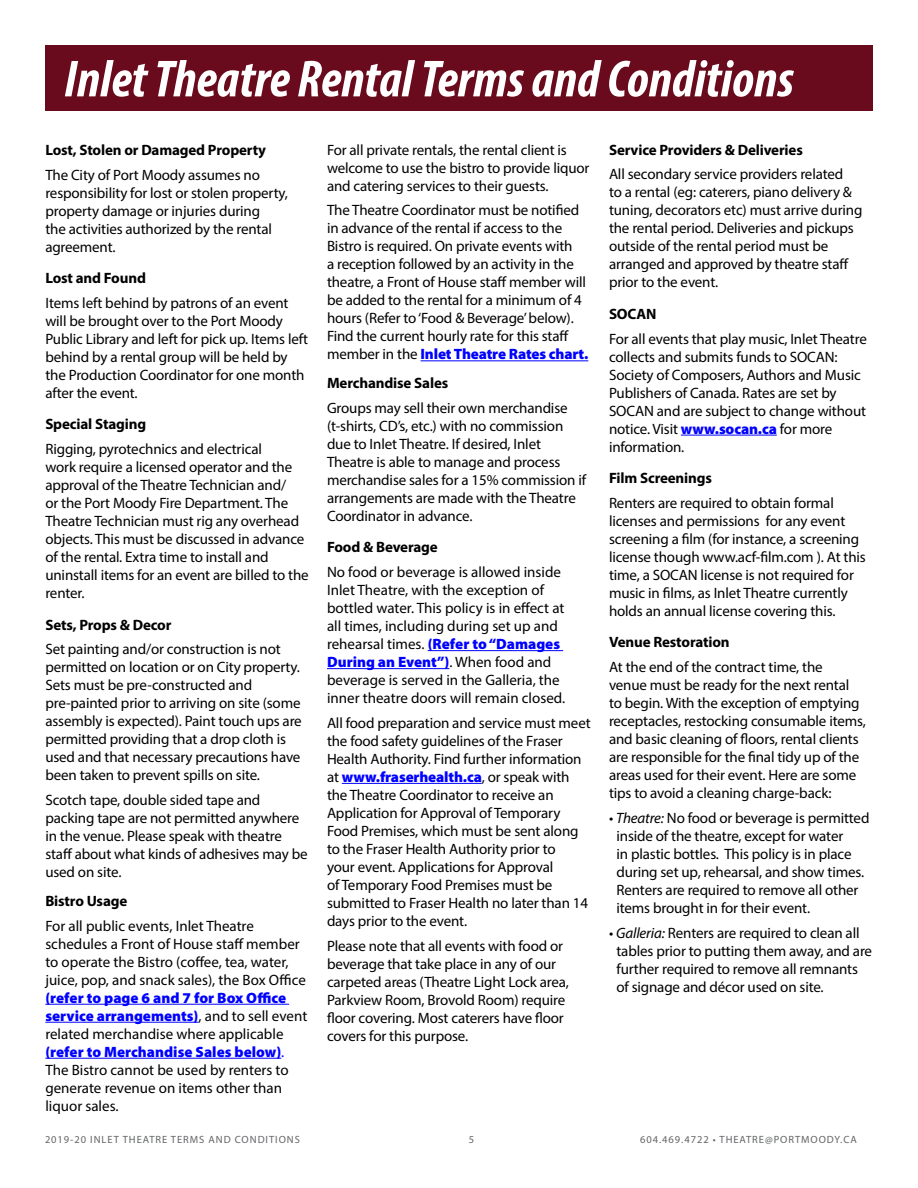
<style>
.page{position:relative;width:918px;height:1188px;background:#fff}
.page>*{position:absolute;margin:0;border:0;box-sizing:border-box;transform-origin:0 0}
.t1{font:italic 700 condensed 52.5px "Myriad Pro";color:#fff}
.t2{font:15px/18px "Myriad Pro";letter-spacing:-.01em;color:#000}
.t3{font:700 15px "Myriad Pro";letter-spacing:-.01em;color:#000}
.t4{font:10.5px "Myriad Pro";letter-spacing:.09em;color:#636466}
.s1{font-weight:900;color:#00f}
.s2{color:#00f}
.s3{font-style:italic}
</style>
<div class="page">
<hr style="left:45px;top:1004px;width:244px;height:1px;background:#00f">
<hr style="left:45px;top:1022px;width:154px;height:1px;background:#00f">
<hr style="left:45px;top:1058px;width:236px;height:1px;background:#00f">
<div style="left:45px;top:45px;width:828px;height:66px;background:#690b1d"></div>
<hr style="left:421px;top:360px;width:167px;height:1px;background:#00f">
<hr style="left:428px;top:650px;width:135px;height:1px;background:#00f">
<hr style="left:327px;top:668px;width:122px;height:1px;background:#00f">
<hr style="left:342px;top:783px;width:140px;height:1px;background:#00f">
<hr style="left:681px;top:435px;width:96px;height:1px;background:#00f">
<h1 class="t1" style="left:64px;top:46px;width:731px">Inlet Theatre Rental Terms and Conditions</h1>
<p class="t3" style="left:45px;top:140px;width:222px">Lost, Stolen or Damaged Property</p>
<p class="t2" style="left:45px;top:165px;width:244px">The City of Port Moody assumes no responsibility for lost or stolen property, property damage or injuries during<br>the activities authorized by the rental agreement.</p>
<p class="t3" style="left:45px;top:268px;width:102px">Lost and Found</p>
<p class="t2" style="left:45px;top:294px;width:264px">Items left behind by patrons of an event will be brought over to the Port Moody Public Library and left for pick up. Items left behind by a rental group will be held by the Production Coordinator for one month after the event.</p>
<p class="t3" style="left:45px;top:415px;width:102px">Special Staging</p>
<p class="t2" style="left:45px;top:440px;width:265px">Rigging, pyrotechnics and electrical<br>work require a licensed operator and the approval of the Theatre Technician and/<br>or the Port Moody Fire Department. The Theatre Technician must rig any overhead objects. This must be discussed in advance of the rental. Extra time to install and uninstall items for an event are billed to the renter.</p>
<p class="t3" style="left:45px;top:615px;width:128px">Sets, Props &amp; Decor</p>
<p class="t2" style="left:45px;top:640px;width:258px">Set painting and/or construction is not permitted on location or on City property.<br>Sets must be pre-constructed and pre-painted prior to arriving on site (some assembly is expected). Paint touch ups are permitted providing that a drop cloth is used and that necessary precautions have been taken to prevent spills on site.</p>
<p class="t2" style="left:45px;top:791px;width:264px">Scotch tape, double sided tape and packing tape are not permitted anywhere in the venue. Please speak with theatre staff about what kinds of adhesives may be used on site.</p>
<p class="t3" style="left:45px;top:891px;width:83px">Bistro Usage</p>
<p class="t2" style="left:45px;top:916px;width:262px">For all public events, Inlet Theatre schedules a Front of House staff member to operate the Bistro (coffee, tea, water, juice, pop, and snack sales), the Box Office</p>
<p class="t2" style="left:45px;top:988px;width:263px"><span class="s1">(refer to page 6 and 7 for Box Office service arrangements)</span>, and to sell event related merchandise where applicable <span class="s1">(refer to Merchandise Sales below)</span><span class="s2">.<br></span>The Bistro cannot be used by renters to generate revenue on items other than liquor sales.</p>
<p class="t2" style="left:327px;top:140px;width:264px">For all private rentals, the rental client is welcome to use the bistro to provide liquor and catering services to their guests.</p>
<p class="t2" style="left:327px;top:201px;width:263px">The Theatre Coordinator must be notified in advance of the rental if access to the Bistro is required. On private events with<br>a reception followed by an activity in the theatre, a Front of House staff member will be added to the rental for a minimum of 4 hours (Refer to ‘Food &amp; Beverage’ below).<br>Find the current hourly rate for this staff member in the <span class="s1">Inlet Theatre Rates chart.</span></p>
<p class="t3" style="left:327px;top:373px;width:123px">Merchandise Sales</p>
<p class="t2" style="left:327px;top:399px;width:261px">Groups may sell their own merchandise (t-shirts, CD’s, etc.) with no commission due to Inlet Theatre. If desired, Inlet Theatre is able to manage and process merchandise sales for a 15% commission if arrangements are made with the Theatre Coordinator in advance.</p>
<p class="t3" style="left:327px;top:538px;width:112px">Food &amp; Beverage</p>
<p class="t2" style="left:327px;top:563px;width:240px">No food or beverage is allowed inside Inlet Theatre, with the exception of bottled water. This policy is in effect at all times, including during set up and rehearsal times. <span class="s1">(Refer to “Damages During an Event”)</span>. When food and beverage is served in the Galleria, the inner theatre doors will remain closed.</p>
<p class="t2" style="left:327px;top:714px;width:265px">All food preparation and service must meet the food safety guidelines of the Fraser Health Authority. Find further information at <span class="s1">www.fraserhealth.ca</span>, or speak with the Theatre Coordinator to receive an Application for Approval of Temporary Food Premises, which must be sent along to the Fraser Health Authority prior to<br>your event. Applications for Approval<br>of Temporary Food Premises must be submitted to Fraser Health no later than 14 days prior to the event.</p>
<p class="t2" style="left:327px;top:936px;width:244px">Please note that all events with food or beverage that take place in any of our carpeted areas (Theatre Light Lock area, Parkview Room, Brovold Room) require floor covering. Most caterers have floor covers for this purpose.</p>
<p class="t3" style="left:609px;top:140px;width:195px">Service Providers &amp; Deliveries</p>
<p class="t2" style="left:609px;top:165px;width:255px">All secondary service providers related<br>to a rental (eg: caterers, piano delivery &amp; tuning, decorators etc) must arrive during the rental period. Deliveries and pickups outside of the rental period must be arranged and approved by theatre staff prior to the event.</p>
<p class="t3" style="left:609px;top:304px;width:49px">SOCAN</p>
<p class="t2" style="left:609px;top:329px;width:259px">For all events that play music, Inlet Theatre collects and submits funds to SOCAN:<br>Society of Composers, Authors and Music Publishers of Canada. Rates are set by SOCAN and are subject to change without notice. Visit <span class="s1">www.socan.ca</span> for more information.</p>
<p class="t3" style="left:609px;top:468px;width:105px">Film Screenings</p>
<p class="t2" style="left:609px;top:494px;width:258px">Renters are required to obtain formal licenses and permissions for any event screening a film (for instance, a screening license though www.acf-film.com ). At this time, a SOCAN license is not required for music in films, as Inlet Theatre currently holds an annual license covering this.</p>
<p class="t3" style="left:609px;top:633px;width:122px">Venue Restoration</p>
<p class="t2" style="left:609px;top:658px;width:258px">At the end of the contract time, the<br>venue must be ready for the next rental to begin. With the exception of emptying receptacles, restocking consumable items, and basic cleaning of floors, rental clients are responsible for the final tidy up of the areas used for their event. Here are some tips to avoid a cleaning charge-back:</p>
<p class="t2" style="left:616px;top:809px;width:254px;text-indent:-8px">• <span class="s3">Theatre:</span> No food or beverage is permitted inside of the theatre, except for water<br>in plastic bottles. This policy is in place during set up, rehearsal, and show times.<br>Renters are required to remove all other items brought in for their event.</p>
<p class="t2" style="left:616px;top:923px;width:257px;text-indent:-8px">• <span class="s3">Galleria:</span> Renters are required to clean all tables prior to putting them away, and are further required to remove all remnants of signage and décor used on site.</p>
<p class="t4" style="left:45px;top:1133px;width:256px">2019-20 INLET THEATRE TERMS AND CONDITIONS</p>
<p class="t4" style="left:469px;top:1133px;width:7px">5</p>
<p class="t4" style="left:640px;top:1133px;width:218px">604.469.4722 • THEATRE@PORTMOODY.CA</p>
</div>
